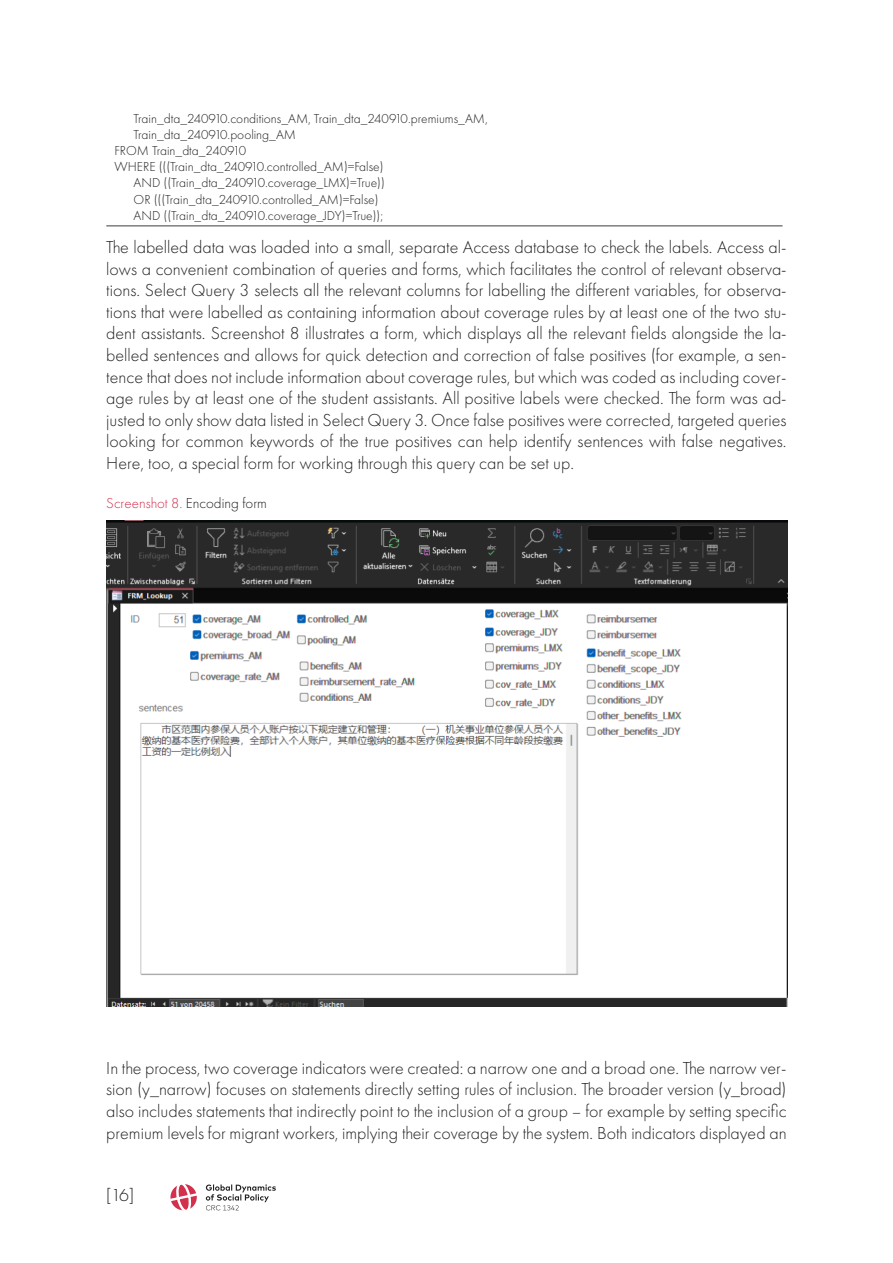
<style>
.page{position:relative;width:893px;height:1263px;background:#fff}
.page>*{position:absolute;margin:0;border:0;box-sizing:border-box;transform-origin:0 0}
.Std_Absatz_ohne_einzug{font:300 18px/21.6px "Futura PT";color:#231f20;text-align:justify}
.Beschriftung_Abb_Tab{font:300 15px "Futura PT";color:#d3304e}
.SQL-Zeilen{font:300 13.5px "Futura PT";color:#231f20}
.s1{color:#231f20}
</style>
<div class="page">
<svg style="left:206px;top:1184px;width:70px;height:26px"></svg>
<svg style="left:170px;top:1184px;width:27px;height:27px"></svg>
<hr style="left:106px;top:225px;width:676px;height:2px;background:#7b7e80">
<img style="left:106px;top:520px;width:681px;height:486px">
<p class="SQL-Zeilen" style="left:134px;top:110px;width:356px">Train_dta_240910.conditions_AM, Train_dta_240910.premiums_AM,</p>
<p class="SQL-Zeilen" style="left:134px;top:127px;width:164px">Train_dta_240910.pooling_AM</p>
<p class="SQL-Zeilen" style="left:114px;top:143px;width:133px">FROM Train_dta_240910</p>
<p class="SQL-Zeilen" style="left:114px;top:159px;width:271px">WHERE (((Train_dta_240910.controlled_AM)=False)</p>
<p class="SQL-Zeilen" style="left:134px;top:175px;width:253px">AND ((Train_dta_240910.coverage_LMX)=True))</p>
<p class="SQL-Zeilen" style="left:134px;top:191px;width:246px">OR (((Train_dta_240910.controlled_AM)=False)</p>
<p class="SQL-Zeilen" style="left:134px;top:208px;width:251px">AND ((Train_dta_240910.coverage_JDY)=True));</p>
<p class="Std_Absatz_ohne_einzug" style="left:106px;top:236px;width:682px">The labelled data was loaded into a small, separate Access database to check the labels. Access al&shy;lows a convenient combination of queries and forms, which facilitates the control of relevant observa&shy;tions. Select Query 3 selects all the relevant columns for labelling the different variables, for observa&shy;tions that were labelled as containing information about coverage rules by at least one of the two stu&shy;dent assistants. Screenshot 8 illustrates a form, which displays all the relevant fields alongside the la&shy;belled sentences and allows for quick detection and correction of false positives (for example, a sen&shy;tence that does not include information about coverage rules, but which was coded as including cover&shy;age rules by at least one of the student assistants. All positive labels were checked. The form was ad&shy;justed to only show data listed in Select Query 3. Once false positives were corrected, targeted queries looking for common keywords of the true positives can help identify sentences with false negatives.<br>Here, too, a special form for working through this query can be set up.</p>
<p class="Beschriftung_Abb_Tab" style="left:106px;top:495px;width:162px">Screenshot 8. <span class="s1">Encoding form</span></p>
<p class="Std_Absatz_ohne_einzug" style="left:106px;top:1057px;width:682px">In the process, two coverage indicators were created: a narrow one and a broad one. The narrow ver&shy;sion (y_narrow) focuses on statements directly setting rules of inclusion. The broader version (y_broad) also includes statements that indirectly point to the inclusion of a group – for example by setting specific premium levels for migrant workers, implying their coverage by the system. Both indicators displayed an</p>
<p class="Std_Absatz_ohne_einzug" style="left:106px;top:1184px;width:29px">[16]</p>
</div>
